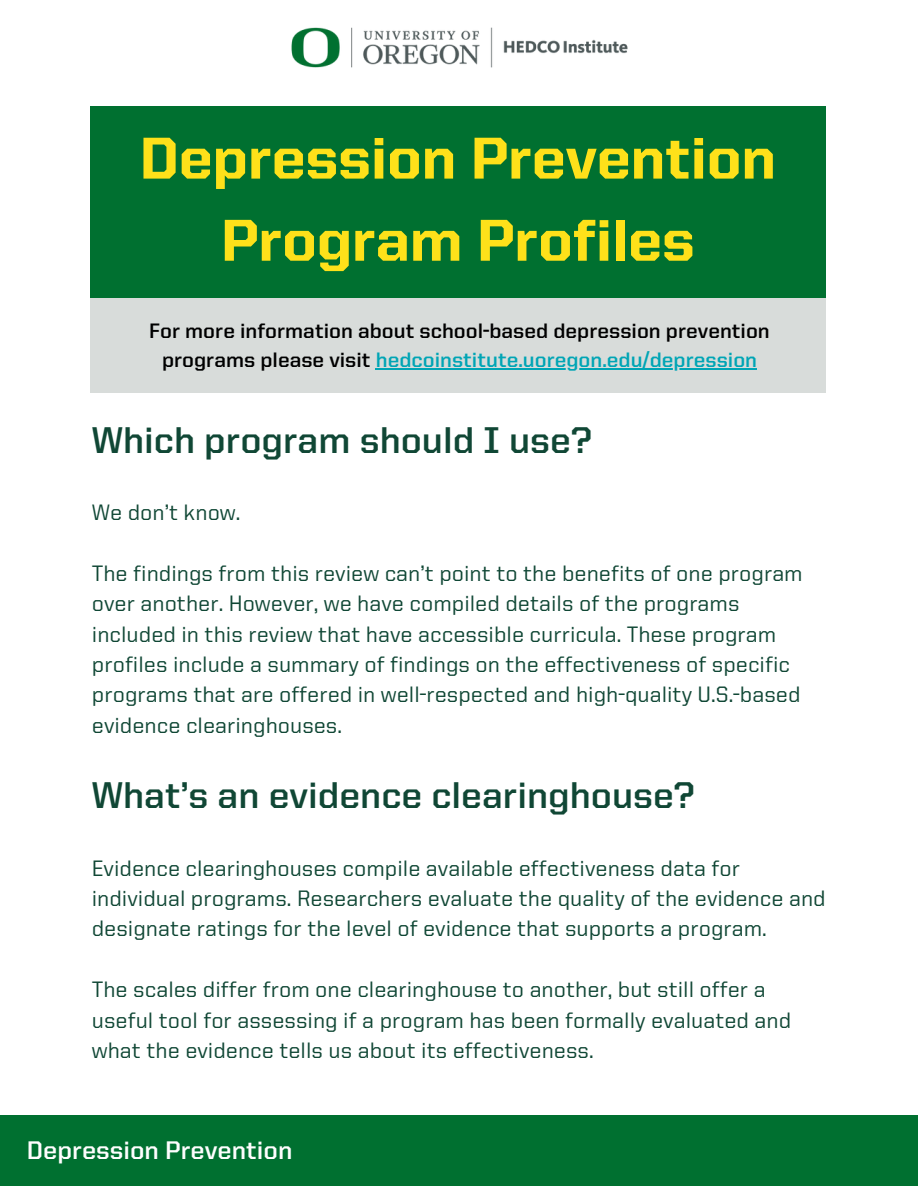
<style>
.page{position:relative;width:918px;height:1188px;background:#fff}
.page>*{position:absolute;margin:0;border:0;box-sizing:border-box;transform-origin:0 0}
.t1{font:800 59.25px/82.2px "United Sans Reg";color:#fee11a;text-align:center}
.t2{font:700 37.35px "United Sans Reg";color:#104735}
.t3{font:700 25.5px "United Sans Reg";color:#fefefe}
.t4{font:500 22.5px/30.3px "United Sans Reg";color:#104735}
.t5{font:700 21px/29.2px "United Sans Reg";color:#000;text-align:center}
.s1{color:#00a5b5}
</style>
<div class="page">
<div style="left:91px;top:107px;width:735px;height:273px;background:#007030"></div>
<div style="left:90px;top:298px;width:735px;height:95px;background:#d8dcda"></div>
<img style="left:291px;top:27px;width:337px;height:41px">
<hr style="left:376px;top:369px;width:381px;height:1px;background:#00a5b5">
<div style="left:0;top:1116px;width:918px;height:70px;background:#007030"></div>
<p class="t1" style="left:140px;top:122px;width:638px">Depression Prevention<br>Program Profiles</p>
<p class="t5" style="left:149px;top:318px;width:622px">For more information about school-based depression prevention programs please visit <span class="s1">hedcoinstitute.uoregon.edu/depression</span></p>
<h1 class="t2" style="left:92px;top:424px;width:502px">Which program should I use?</h1>
<p class="t4" style="left:92px;top:499px;width:150px">We don’t know.</p>
<p class="t4" style="left:92px;top:560px;width:712px">The findings from this review can’t point to the benefits of one program over another. However, we have compiled details of the programs included in this review that have accessible curricula. These program profiles include a summary of findings on the effectiveness of specific programs that are offered in well-respected and high-quality U.S.-based evidence clearinghouses.</p>
<h1 class="t2" style="left:92px;top:780px;width:605px">What’s an evidence clearinghouse?</h1>
<p class="t4" style="left:92px;top:855px;width:735px">Evidence clearinghouses compile available effectiveness data for individual programs. Researchers evaluate the quality of the evidence and designate ratings for the level of evidence that supports a program.</p>
<p class="t4" style="left:92px;top:976px;width:701px">The scales differ from one clearinghouse to another, but still offer a useful tool for assessing if a program has been formally evaluated and what the evidence tells us about its effectiveness.</p>
<p class="t3" style="left:27px;top:1139px;width:267px">Depression Prevention</p>
</div>
